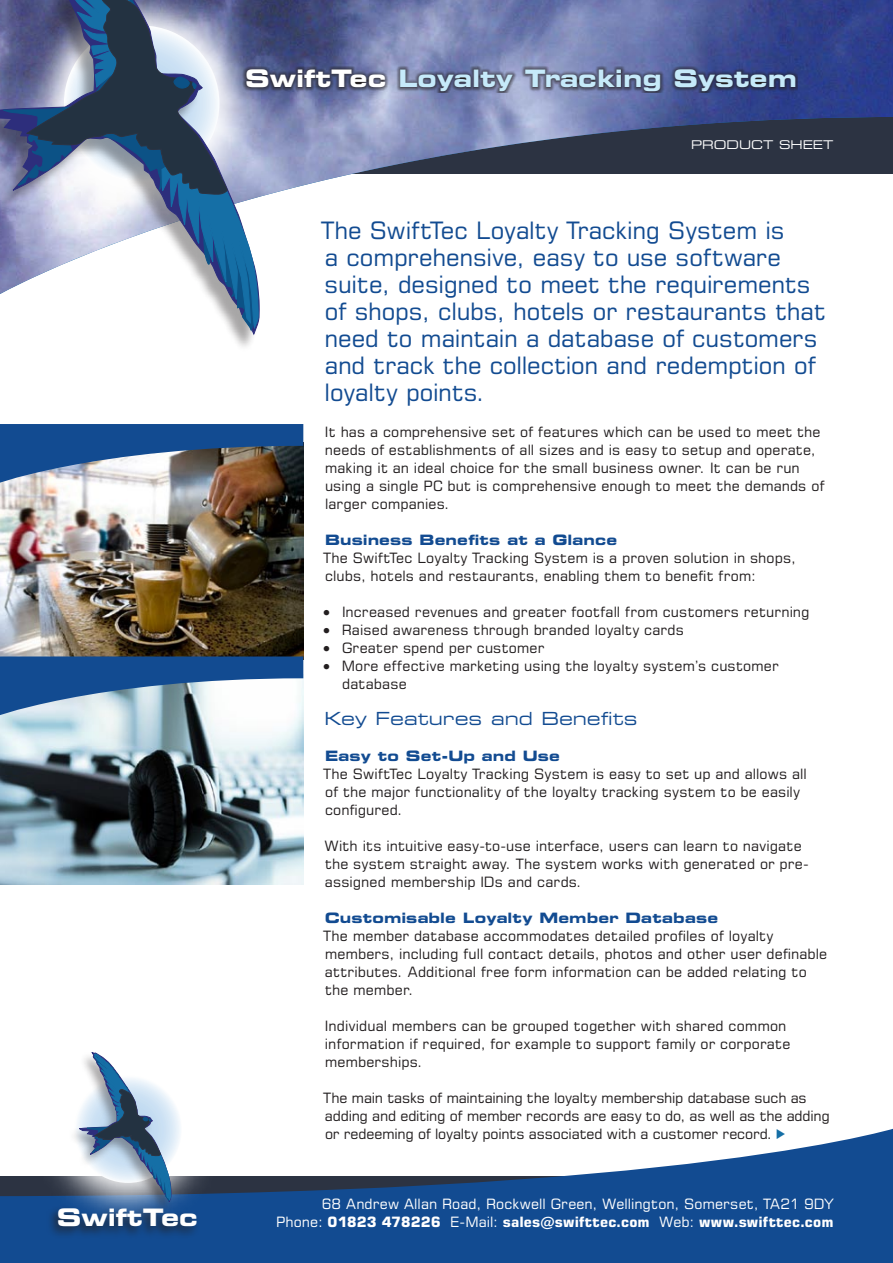
<style>
.page{position:relative;width:893px;height:1263px;background:#fff}
.page>*{position:absolute;margin:0;border:0;box-sizing:border-box;transform-origin:0 0}
.Intro_Para{font:24px/27px "Square 721 BT";letter-spacing:-.01em;color:#124b91}
.t1{font:700 expanded 24px "Square 721 BT";color:#c6eafa}
.t2{font:700 expanded 24px "Square 721 BT";color:#fff}
.Light_Subhead{font:expanded 18px "Square 721 BT";letter-spacing:.005em;color:#124b91}
.Body_Copy{font:14.25px/18px "Square 721 BT";letter-spacing:.005em;color:#231f20}
.Body_Bullets{font:14.25px/18px "Square 721 BT";letter-spacing:.005em;color:#231f20}
.Body_Copy-2{font:14.25px/18px "Square 721 BT";letter-spacing:-.015em;color:#231f20}
.Bold_Subhead{font:700 expanded 14.25px "Square 721 BT";letter-spacing:.01em;color:#124b91}
.t3{font:700 14.25px "Square 721 BT";letter-spacing:.01em;color:#fff}
.t4{font:14.25px "Square 721 BT";letter-spacing:.005em;color:#fff}
.t5{font:expanded 12px "Square 721 BT";color:#fff}
.s1{color:#fff}
.s2{color:#156fa6}
.s3{font-weight:400}
</style>
<div class="page">
<img style="left:260px;top:0;width:633px;height:197px">
<svg style="left:0;top:1128px;width:893px;height:135px;fill:#124b91"></svg>
<svg style="left:0;top:0;width:260px;height:335px"></svg>
<svg style="left:3px;top:0;width:255px;height:331px"></svg>
<svg style="left:24px;top:0;width:234px;height:329px"></svg>
<div style="left:45px;top:1204px;width:155px;height:34px;background:#231f20;opacity:.75"></div>
<img style="left:0;top:487px;width:303px;height:169px">
<img style="left:0;top:719px;width:303px;height:165px">
<img style="left:0;top:424px;width:303px;height:63px">
<svg style="left:0;top:656px;width:303px;height:63px"></svg>
<svg style="left:240px;top:63px;width:557px;height:30px;background:#4f5577"></svg>
<svg style="left:27px;top:1128px;width:194px;height:94px"></svg>
<svg style="left:74px;top:1075px;width:108px;height:108px"></svg>
<div style="left:65px;top:1050px;width:107px;height:164px;background:#231f20;opacity:.4"></div>
<svg style="left:79px;top:1052px;width:92px;height:150px"></svg>
<p class="t2" style="left:57px;top:1203px;width:143px">SwiftTec</p>
<p class="t1" style="left:245px;top:64px;width:553px"><span class="s1">SwiftTec</span> Loyalty Tracking System</p>
<p class="t5" style="left:691px;top:137px;width:144px">PRODUCT SHEET</p>
<p class="Intro_Para" style="left:321px;top:217px;width:506px">The SwiftTec Loyalty Tracking System is<br>a comprehensive, easy to use software suite, designed to meet the requirements of shops, clubs, hotels or restaurants that need to maintain a database of customers and track the collection and redemption of loyalty points.</p>
<p class="Body_Copy" style="left:325px;top:423px;width:501px">It has a comprehensive set of features which can be used to meet the needs of establishments of all sizes and is easy to setup and operate, making it an ideal choice for the small business owner. It can be run using a single PC but is comprehensive enough to meet the demands of larger companies.</p>
<p class="Bold_Subhead" style="left:325px;top:531px;width:294px">Business Benefits at a Glance</p>
<p class="Body_Copy" style="left:324px;top:549px;width:474px">The SwiftTec Loyalty Tracking System is a proven solution in shops, clubs, hotels and restaurants, enabling them to benefit from:</p>
<p class="Body_Bullets" style="left:323px;top:603px;width:488px">• Increased revenues and greater footfall from customers returning</p>
<p class="Body_Bullets" style="left:323px;top:621px;width:362px">• Raised awareness through branded loyalty cards</p>
<p class="Body_Bullets" style="left:323px;top:639px;width:223px">• Greater spend per customer</p>
<p class="Body_Bullets" style="left:342px;top:657px;width:438px;text-indent:-19px">• More effective marketing using the loyalty system’s customer database</p>
<p class="Light_Subhead" style="left:324px;top:708px;width:315px">Key Features and Benefits</p>
<p class="Bold_Subhead" style="left:325px;top:747px;width:236px">Easy to Set-Up and Use</p>
<p class="Body_Copy" style="left:324px;top:765px;width:485px">The SwiftTec Loyalty Tracking System is easy to set up and allows all of the major functionality of the loyalty tracking system to be easily configured.</p>
<p class="Body_Copy" style="left:324px;top:837px;width:486px">With its intuitive easy-to-use interface, users can learn to navigate the system straight away. The system works with generated or pre&shy;assigned membership IDs and cards.</p>
<p class="Bold_Subhead" style="left:325px;top:909px;width:395px">Customisable Loyalty Member Database</p>
<p class="Body_Copy" style="left:324px;top:927px;width:505px">The member database accommodates detailed profiles of loyalty members, including full contact details, photos and other user definable attributes. Additional free form information can be added relating to the member.</p>
<p class="Body_Copy" style="left:325px;top:1017px;width:467px">Individual members can be grouped together with shared common information if required, for example to support family or corporate memberships.</p>
<p class="Body_Copy-2" style="left:324px;top:1089px;width:508px">The main tasks of maintaining the loyalty membership database such as adding and editing of member records are easy to do, as well as the adding or redeeming of loyalty points associated with a customer record. <span class="s2">●</span></p>
<p class="t4" style="left:322px;top:1194px;width:513px">68 Andrew Allan Road, Rockwell Green, Wellington, Somerset, TA21 9DY</p>
<p class="t3" style="left:276px;top:1213px;width:559px"><span class="s3">Phone:</span> 01823 478226 <span class="s3">E-Mail:</span> sales@swifttec.com <span class="s3">Web:</span> www.swifttec.com</p>
</div>
